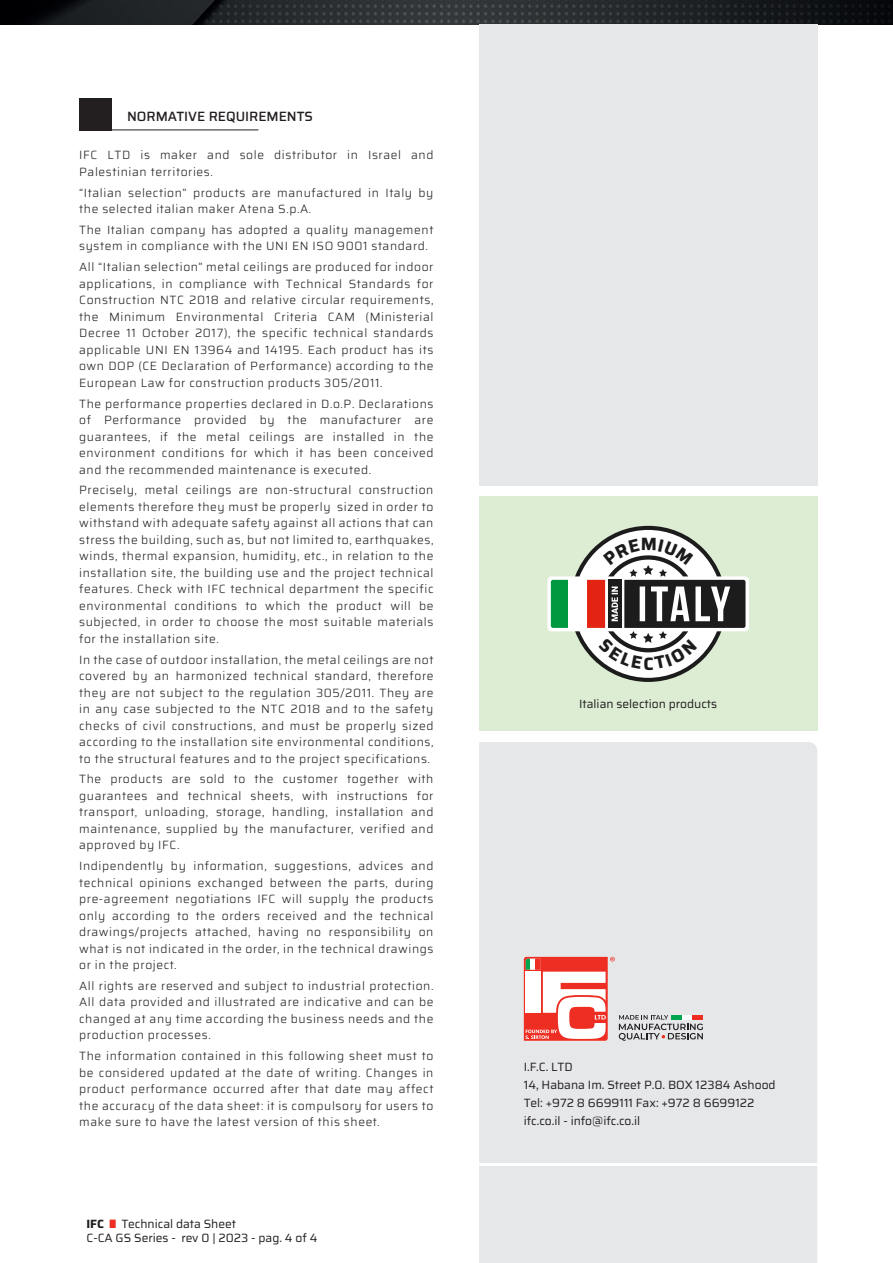
<style>
.page{position:relative;width:893px;height:1263px;background:#fff}
.page>*{position:absolute;margin:0;border:0;box-sizing:border-box;transform-origin:0 0}
.t1{font:700 17.85px "Saira";color:#1c1c1c}
.t2{font:500 13.5px "Saira";color:#231f20}
.t3{font:300 12px/16.5px "Saira";letter-spacing:.05em;color:#231f20;text-align:justify}
.t4{font:12px/18px "Saira";color:#231f20}
.s1{font-weight:700}
.s2{color:#ee2e22}
</style>
<div class="page">
<img style="left:0;top:0;width:893px;height:25px">
<div style="left:479px;top:25px;width:338px;height:461px;background:#e6e7e9"></div>
<div style="left:479px;top:742px;width:338px;height:521px;background:#e6e7e9"></div>
<hr style="left:479px;top:1163px;width:338px;height:3px;background:#fff">
<div style="left:479px;top:496px;width:338px;height:235px;background:#ddedd4"></div>
<svg style="left:547px;top:576px;width:202px;height:55px"></svg>
<svg style="left:551px;top:580px;width:18px;height:48px"></svg>
<div style="left:569px;top:580px;width:18px;height:48px;background:#fff"></div>
<svg style="left:524px;top:957px;width:179px;height:84px"></svg>
<div style="left:79px;top:98px;width:32px;height:32px;background:#231f20"></div>
<hr style="left:92px;top:130px;width:166px;height:1px;background:#231f20">
<svg style="left:575px;top:526px;width:170px;height:156px"></svg>
<p class="t2" style="left:127px;top:106px;width:187px">NORMATIVE REQUIREMENTS</p>
<p class="t3" style="left:79px;top:147px;width:356px">IFC LTD is maker and sole distributor in Israel and<br>Palestinian territories.</p>
<p class="t3" style="left:79px;top:184px;width:356px">“Italian selection” products are manufactured in Italy by the selected italian maker Atena S.p.A.</p>
<p class="t3" style="left:79px;top:221px;width:356px">The Italian company has adopted a quality management system in compliance with the UNI EN ISO 9001 standard.</p>
<p class="t3" style="left:79px;top:259px;width:356px">All “Italian selection” metal ceilings are produced for indoor applications, in compliance with Technical Standards for Construction NTC 2018 and relative circular requirements, the Minimum Environmental Criteria CAM (Ministerial Decree 11 October 2017), the specific technical standards applicable UNI EN 13964 and 14195. Each product has its own DOP (CE Declaration of Performance) according to the European Law for construction products 305/2011.</p>
<p class="t3" style="left:79px;top:395px;width:356px">The performance properties declared in D.o.P. Declarations of Performance provided by the manufacturer are guarantees, if the metal ceilings are installed in the environment conditions for which it has been conceived and the recommended maintenance is executed.</p>
<p class="t3" style="left:79px;top:482px;width:356px">Precisely, metal ceilings are non-structural construction elements therefore they must be properly sized in order to withstand with adequate safety against all actions that can stress the building, such as, but not limited to, earthquakes, winds, thermal expansion, humidity, etc., in relation to the installation site, the building use and the project technical features. Check with IFC technical department the specific environmental conditions to which the product will be subjected, in order to choose the most suitable materials for the installation site.</p>
<p class="t3" style="left:79px;top:651px;width:356px">In the case of outdoor installation, the metal ceilings are not covered by an harmonized technical standard, therefore they are not subject to the regulation 305/2011. They are in any case subjected to the NTC 2018 and to the safety checks of civil constructions, and must be properly sized according to the installation site environmental conditions, to the structural features and to the project specifications.</p>
<p class="t3" style="left:79px;top:771px;width:356px">The products are sold to the customer together with guarantees and technical sheets, with instructions for transport, unloading, storage, handling, installation and maintenance, supplied by the manufacturer, verified and approved by IFC.</p>
<p class="t3" style="left:79px;top:857px;width:356px">Indipendently by information, suggestions, advices and technical opinions exchanged between the parts, during pre-agreement negotiations IFC will supply the products only according to the orders received and the technical drawings/projects attached, having no responsibility on what is not indicated in the order, in the technical drawings or in the project.</p>
<p class="t3" style="left:79px;top:977px;width:356px">All rights are reserved and subject to industrial protection.<br>All data provided and illustrated are indicative and can be changed at any time according the business needs and the production processes.</p>
<p class="t3" style="left:79px;top:1047px;width:356px">The information contained in this following sheet must to be considered updated at the date of writing. Changes in product performance occurred after that date may affect the accuracy of the data sheet: it is compulsory for users to make sure to have the latest version of this sheet.</p>
<p class="t4" style="left:86px;top:1214px;width:151px"><span class="s1">IFC</span> <span class="s2">|</span> Technical data Sheet</p>
<p class="t4" style="left:86px;top:1229px;width:232px">C-CA GS Series - rev 0 | 2023 - pag. 4 of 4</p>
<p class="t1" style="left:643px;top:649px;width:12px">C</p>
<p class="t4" style="left:579px;top:695px;width:140px">Italian selection products</p>
<p class="t4" style="left:524px;top:1058px;width:253px">I.F.C. LTD<br>14, Habana Im. Street P.0. BOX 12384 Ashood<br>Tel: +972 8 6699111 Fax: +972 8 6699122 ifc.co.il - info@ifc.co.il</p>
</div>
